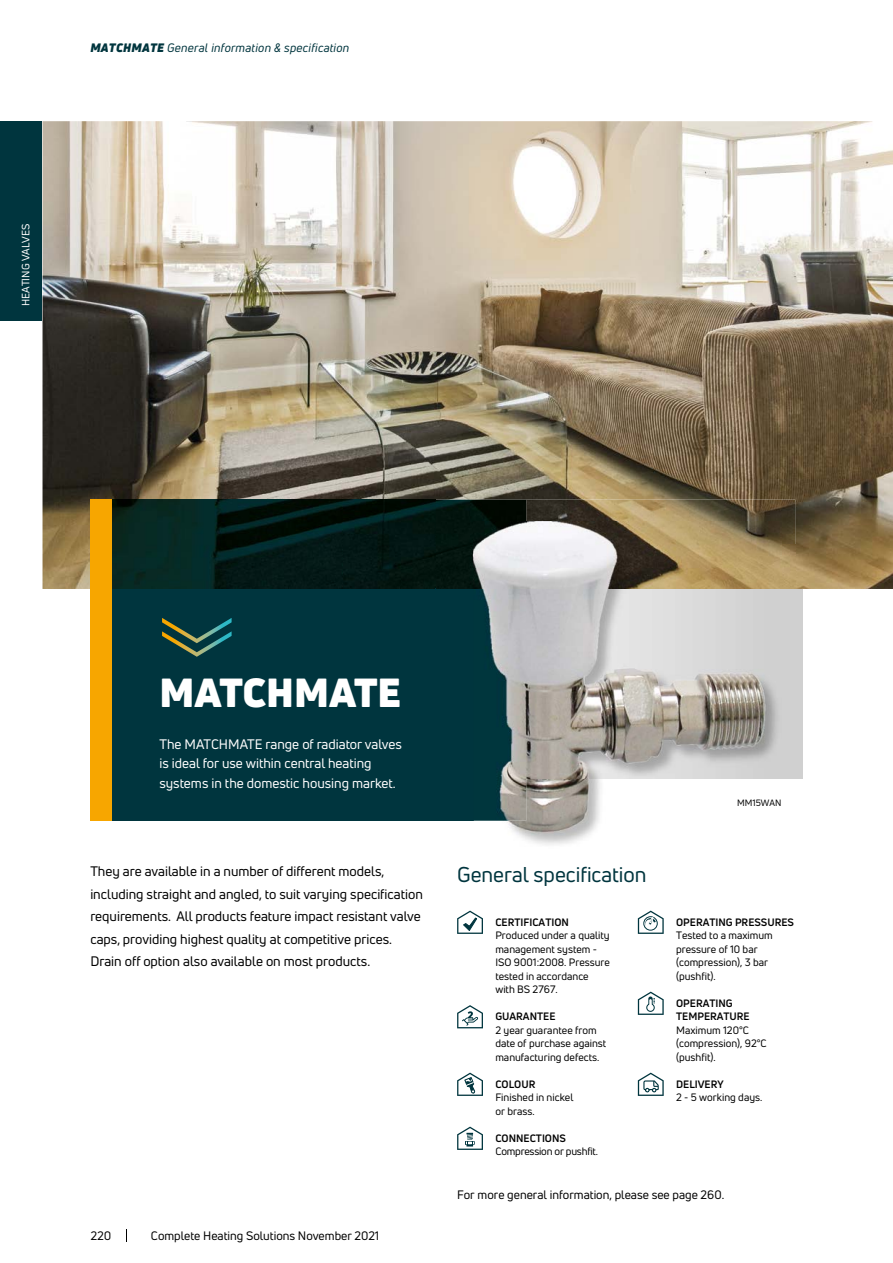
<style>
.page{position:relative;width:893px;height:1263px;background:#fff}
.page>*{position:absolute;margin:0;border:0;box-sizing:border-box;transform-origin:0 0}
.t1{font:900 39.75px "Uni Neue";color:#fff}
.t2{font:21px "Uni Neue";color:#00353e}
.t3{font:13.5px/22.5px "Uni Neue";color:#000}
.t4{font:13.5px/19.5px "Uni Neue";color:#fff}
.t5{font:12px "Uni Neue";color:#000}
.t6{font:italic 12px "Uni Neue";letter-spacing:.02em;color:#00353e}
.t7{font:10.5px/13.5px "Uni Neue";color:#000}
.t8{font:700 10.5px/13.5px "Uni Neue";color:#000}
.t9{font:10.5px "Uni Neue";letter-spacing:-.02em;color:#000}
.t10{font:10.5px "Uni Neue";color:#fff}
.t11{font:9px "Uni Neue";color:#000}
.s1{font-weight:900}
</style>
<div class="page">
<div style="left:0;top:121px;width:43px;height:200px;background:#00353e"></div>
<svg style="left:126px;top:1229px;width:1px;height:13px"></svg>
<div style="left:795px;top:589px;width:8px;height:189px;background:#d0d0d0"></div>
<img style="left:43px;top:121px;width:850px;height:468px">
<svg style="left:457px;top:910px;width:26px;height:24px"></svg>
<svg style="left:457px;top:1005px;width:26px;height:23px"></svg>
<svg style="left:457px;top:1072px;width:26px;height:24px"></svg>
<svg style="left:457px;top:1126px;width:26px;height:24px"></svg>
<svg style="left:638px;top:910px;width:26px;height:24px"></svg>
<svg style="left:638px;top:991px;width:26px;height:24px"></svg>
<svg style="left:638px;top:1072px;width:26px;height:24px"></svg>
<div style="left:112px;top:589px;width:324px;height:232px;background:#00353e"></div>
<img style="left:112px;top:500px;width:414px;height:89px">
<div style="left:90px;top:500px;width:22px;height:321px;background:#f7a600"></div>
<svg style="left:162px;top:618px;width:70px;height:39px"></svg>
<img style="left:781px;top:544px;width:14px;height:234px">
<img style="left:526px;top:500px;width:269px;height:44px">
<img style="left:436px;top:589px;width:90px;height:232px">
<img style="left:474px;top:778px;width:307px;height:67px">
<img style="left:526px;top:522px;width:255px;height:256px">
<img style="left:474px;top:522px;width:52px;height:67px">
<p class="t6" style="left:90px;top:40px;width:260px"><span class="s1">MATCHMATE</span> General information &amp; specification</p>
<p class="t10" style="left:19px;top:306px;width:84px;rotate:-90deg">HEATING VALVES</p>
<h1 class="t1" style="left:159px;top:664px;width:243px">MATCHMATE</h1>
<p class="t4" style="left:159px;top:734px;width:244px">The MATCHMATE range of radiator valves is ideal for use within central heating systems in the domestic housing market.</p>
<p class="t3" style="left:90px;top:860px;width:334px">They are available in a number of different models, including straight and angled, to suit varying specification requirements. All products feature impact resistant valve caps, providing highest quality at competitive prices.<br>Drain off option also available on most products.</p>
<h2 class="t2" style="left:457px;top:861px;width:191px">General specification</h2>
<p class="t8" style="left:495px;top:915px;width:75px">CERTIFICATION</p>
<p class="t7" style="left:495px;top:929px;width:116px">Produced under a quality management system -<br>ISO 9001:2008. Pressure tested in accordance with BS 2767.</p>
<p class="t8" style="left:495px;top:1010px;width:62px">GUARANTEE</p>
<p class="t7" style="left:495px;top:1023px;width:112px">2 year guarantee from date of purchase against manufacturing defects.</p>
<p class="t8" style="left:495px;top:1077px;width:41px">COLOUR</p>
<p class="t7" style="left:495px;top:1091px;width:79px">Finished in nickel or brass.</p>
<p class="t8" style="left:495px;top:1131px;width:72px">CONNECTIONS</p>
<p class="t9" style="left:495px;top:1145px;width:104px">Compression or pushfit.</p>
<p class="t11" style="left:737px;top:797px;width:46px">MM15WAN</p>
<p class="t8" style="left:676px;top:915px;width:119px">OPERATING PRESSURES</p>
<p class="t7" style="left:676px;top:929px;width:98px">Tested to a maximum pressure of 10 bar (compression), 3 bar (pushfit).</p>
<p class="t8" style="left:676px;top:996px;width:75px">OPERATING<br>TEMPERATURE</p>
<p class="t7" style="left:676px;top:1023px;width:92px">Maximum 120°C (compression), 92°C (pushfit).</p>
<p class="t8" style="left:676px;top:1077px;width:49px">DELIVERY</p>
<p class="t7" style="left:676px;top:1091px;width:88px">2 - 5 working days.</p>
<p class="t5" style="left:90px;top:1228px;width:22px">220</p>
<p class="t5" style="left:151px;top:1228px;width:230px">Complete Heating Solutions November 2021</p>
<p class="t5" style="left:457px;top:1187px;width:269px">For more general information, please see page 260.</p>
</div>
